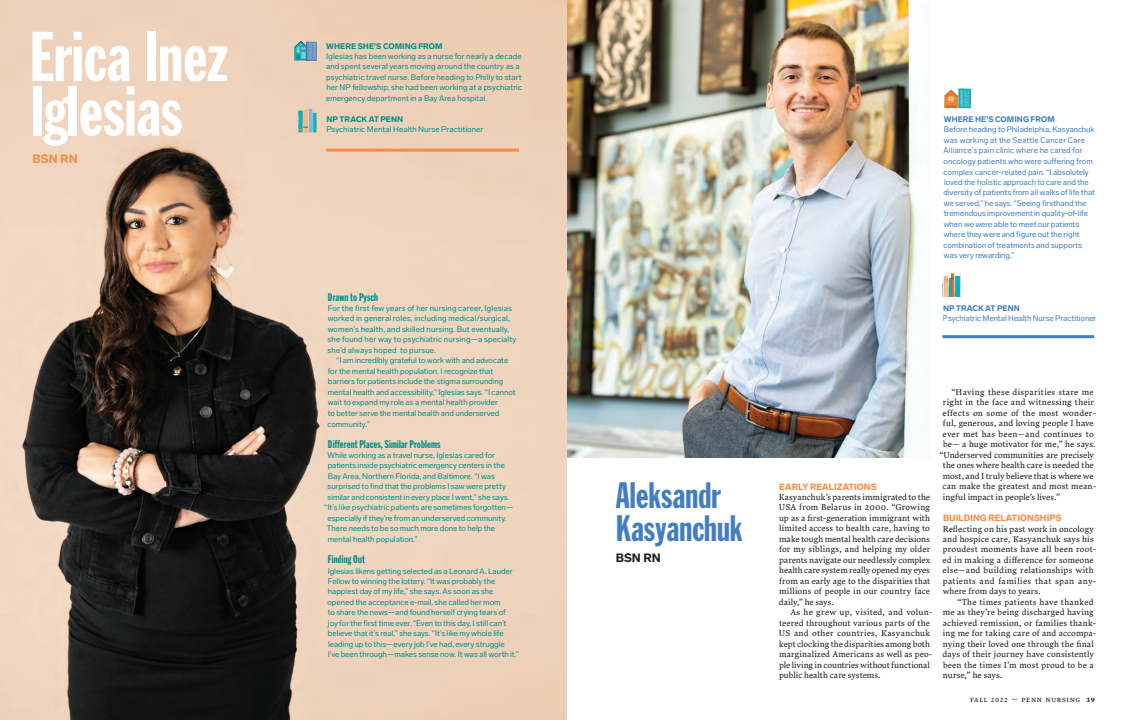
<style>
.page{position:relative;width:1134px;height:720px;background:#fff}
.page>*{position:absolute;margin:0;border:0;box-sizing:border-box;transform-origin:0 0}
.Lab_Subhed{font:69.1px/54.4px "Franklin Gothic Std Extra Cond";color:#fff}
.Lab_Subhed-2{font:36.2px/33px "Franklin Gothic Std Extra Cond";color:#437ec1}
.Lab_Subhed-3{font:900 12px "Lab Grotesque";color:#231f20}
.Lab_Subhed-4{font:900 12px "Lab Grotesque";color:#f68c45}
.LabSidebar_No-Indent{font:11px "Franklin Gothic Std Extra Cond";letter-spacing:.005em;color:#00908b}
.LabSidebar_No-Indent-2{font:900 9px "Lab Grotesque";color:#f68c45}
.LavaBody_Indent{font:8.5px/10.5px "Lava Std";letter-spacing:.015em;color:#231f20}
.LabSidebar_No-Indent-3{font:8px/10.5px "Lab Grotesque";letter-spacing:-.005em;color:#00908b}
.t1{font:8px/10.5px "Lab Grotesque";letter-spacing:-.005em;color:#437ec1}
.LabSidebar_Indent{font:8px/10.5px "Lab Grotesque";letter-spacing:-.005em;color:#00908b}
.LabSidebar_No-Indent-4{font:8px/10.5px "Lab Grotesque";letter-spacing:.015em;color:#00908b}
.t2{font:900 8px "Lab Grotesque";letter-spacing:.005em;color:#437ec1}
.t3{font:8px "Lava Std";letter-spacing:.08em;color:#231f20}
.s1{font-weight:900}
.s2{font-family:"Lava Std Bld"}
</style>
<div class="page">
<img style="left:568px;top:0;width:349px;height:458px">
<img style="left:0;top:0;width:566px;height:720px">
<hr style="left:326px;top:149px;width:193px;height:3px;background:#f68c45">
<hr style="left:942px;top:335px;width:152px;height:3px;background:#437ec1">
<img style="left:943px;top:275px;width:2px;height:22px">
<img style="left:945px;top:273px;width:15px;height:24px">
<img style="left:944px;top:90px;width:14px;height:18px">
<img style="left:958px;top:88px;width:12px;height:21px">
<img style="left:294px;top:40px;width:13px;height:20px">
<img style="left:307px;top:37px;width:10px;height:23px">
<img style="left:298px;top:105px;width:18px;height:28px">
<p class="Lab_Subhed" style="left:30px;top:32px;width:200px">Erica Inez<br>Iglesias</p>
<p class="Lab_Subhed-4" style="left:33px;top:152px;width:47px">BSN RN</p>
<p class="LabSidebar_No-Indent-3" style="left:326px;top:41px;width:198px"><span class="s1">WHERE SHE’S COMING FROM<br></span>Iglesias has been working as a nurse for nearly a decade and spent several years moving around the country as a psychiatric travel nurse. Before heading to Philly to start her NP fellowship, she had been working at a psychiatric emergency department in a Bay Area hospital.</p>
<p class="LabSidebar_No-Indent-3" style="left:326px;top:114px;width:159px"><span class="s1">NP TRACK AT PENN<br></span>Psychiatric Mental Health Nurse Practitioner</p>
<p class="LabSidebar_No-Indent" style="left:328px;top:291px;width:52px">Drawn to Pysch</p>
<p class="LabSidebar_No-Indent-4" style="left:328px;top:303px;width:190px">For the first few years of her nursing career, Iglesias worked in general roles, including medical/surgical, women’s health, and skilled nursing. But eventually, she found her way to psychiatric nursing—a specialty she’d always hoped to pursue.</p>
<p class="LabSidebar_Indent" style="left:327px;top:355px;width:190px;text-indent:9px">“I am incredibly grateful to work with and advocate for the mental health population. I recognize that barriers for patients include the stigma surrounding mental health and accessibility,” Iglesias says. “I cannot wait to expand my role as a mental health provider<br>to better serve the mental health and underserved community.”</p>
<p class="LabSidebar_No-Indent" style="left:328px;top:438px;width:114px">Different Places, Similar Problems</p>
<p class="LabSidebar_No-Indent-3" style="left:328px;top:450px;width:169px">While working as a travel nurse, Iglesias cared for</p>
<p class="LabSidebar_No-Indent-3" style="left:328px;top:461px;width:179px">patients inside psychiatric emergency centers in the</p>
<p class="LabSidebar_No-Indent-3" style="left:328px;top:471px;width:169px">Bay Area, Northern Florida, and Baltimore. “I was</p>
<p class="LabSidebar_No-Indent-3" style="left:328px;top:481px;width:180px">surprised to find that the problems I saw were pretty</p>
<p class="LabSidebar_No-Indent-3" style="left:328px;top:492px;width:183px">similar and consistent in every place I went,” she says.</p>
<p class="LabSidebar_No-Indent-3" style="left:324px;top:502px;width:191px">“It’s like psychiatric patients are sometimes forgotten—</p>
<p class="LabSidebar_No-Indent-3" style="left:327px;top:513px;width:181px">especially if they’re from an underserved community.</p>
<p class="LabSidebar_No-Indent-3" style="left:327px;top:523px;width:170px">There needs to be so much more done to help the</p>
<p class="LabSidebar_No-Indent-3" style="left:328px;top:534px;width:91px">mental health population.”</p>
<p class="LabSidebar_No-Indent" style="left:328px;top:553px;width:38px">Finding Out</p>
<p class="LabSidebar_No-Indent-3" style="left:327px;top:566px;width:193px">Iglesias likens getting selected as a Leonard A. Lauder Fellow to winning the lottery. “It was probably the happiest day of my life,” she says. As soon as she opened the acceptance e-mail, she called her mom<br>to share the news—and found herself crying tears of<br>joy for the first time ever. “Even to this day, I still can’t believe that it’s real,” she says. “It’s like my whole life leading up to this—every job I’ve had, every struggle<br>I’ve been through—makes sense now. It was all worth it.”</p>
<p class="Lab_Subhed-2" style="left:616px;top:480px;width:128px">Aleksandr<br>Kasyanchuk</p>
<p class="Lab_Subhed-3" style="left:616px;top:550px;width:47px">BSN RN</p>
<p class="t2" style="left:944px;top:114px;width:113px">WHERE HE’S COMING FROM</p>
<p class="t1" style="left:943px;top:125px;width:153px">Before heading to Philadelphia, Kasyanchuk was working at the Seattle Cancer Care Alliance’s pain clinic where he cared for oncology patients who were suffering from complex cancer-related pain. “I absolutely loved the holistic approach to care and the diversity of patients from all walks of life that we served,” he says. “Seeing firsthand the tremendous improvement in quality-of-life when we were able to meet our patients where they were and figure out the right combination of treatments and supports was very rewarding.”</p>
<p class="t2" style="left:943px;top:303px;width:78px">NP TRACK AT PENN</p>
<p class="t1" style="left:943px;top:314px;width:155px">Psychiatric Mental Health Nurse Practitioner</p>
<p class="LavaBody_Indent" style="left:951px;top:386px;width:144px">“Having these disparities stare me</p>
<p class="LavaBody_Indent" style="left:943px;top:397px;width:153px">right in the face and witnessing their</p>
<p class="LavaBody_Indent" style="left:943px;top:407px;width:155px">effects on some of the most wonder-</p>
<p class="LavaBody_Indent" style="left:943px;top:418px;width:152px">ful, generous, and loving people I have</p>
<p class="LavaBody_Indent" style="left:943px;top:428px;width:153px">ever met has been—and continues to</p>
<p class="LavaBody_Indent" style="left:943px;top:439px;width:154px">be— a huge motivator for me,” he says.</p>
<p class="LavaBody_Indent" style="left:939px;top:449px;width:156px">“Underserved communities are precisely</p>
<p class="LavaBody_Indent" style="left:943px;top:460px;width:152px">the ones where health care is needed the</p>
<p class="LavaBody_Indent" style="left:943px;top:470px;width:152px">most, and I truly believe that is where we</p>
<p class="LavaBody_Indent" style="left:943px;top:481px;width:155px">can make the greatest and most mean-</p>
<p class="LavaBody_Indent" style="left:943px;top:491px;width:119px">ingful impact in people’s lives.”</p>
<p class="LabSidebar_No-Indent-2" style="left:943px;top:513px;width:120px">BUILDING RELATIONSHIPS</p>
<p class="LavaBody_Indent" style="left:943px;top:523px;width:155px">Reflecting on his past work in oncology and hospice care, Kasyanchuk says his proudest moments have all been root&shy;ed in making a difference for someone else—and building relationships with patients and families that span any&shy;where from days to years.</p>
<p class="LavaBody_Indent" style="left:943px;top:596px;width:155px;text-indent:15px">“The times patients have thanked me as they’re being discharged having achieved remission, or families thank&shy;ing me for taking care of and accompa&shy;nying their loved one through the final days of their journey have consistently been the times I’m most proud to be a nurse,” he says.</p>
<p class="LabSidebar_No-Indent-2" style="left:779px;top:481px;width:99px">EARLY REALIZATIONS</p>
<p class="LavaBody_Indent" style="left:779px;top:491px;width:153px;text-align:justify">Kasyanchuk’s parents immigrated to the USA from Belarus in 2000. “Growing up as a first-generation immigrant with limited access to health care, having to make tough mental health care decisions for my siblings, and helping my older parents navigate our needlessly complex health care system really opened my eyes from an early age to the disparities that millions of people in our country face daily,” he says.</p>
<p class="LavaBody_Indent" style="left:779px;top:607px;width:155px;text-indent:12px">As he grew up, visited, and volun&shy;teered throughout various parts of the US and other countries, Kasyanchuk kept clocking the disparities among both marginalized Americans as well as peo&shy;ple living in countries without functional public health care systems.</p>
<p class="t3" style="left:970px;top:694px;width:126px">fall 2022 <span class="s2">—</span> penn nursing <span class="s2">39</span></p>
</div>
